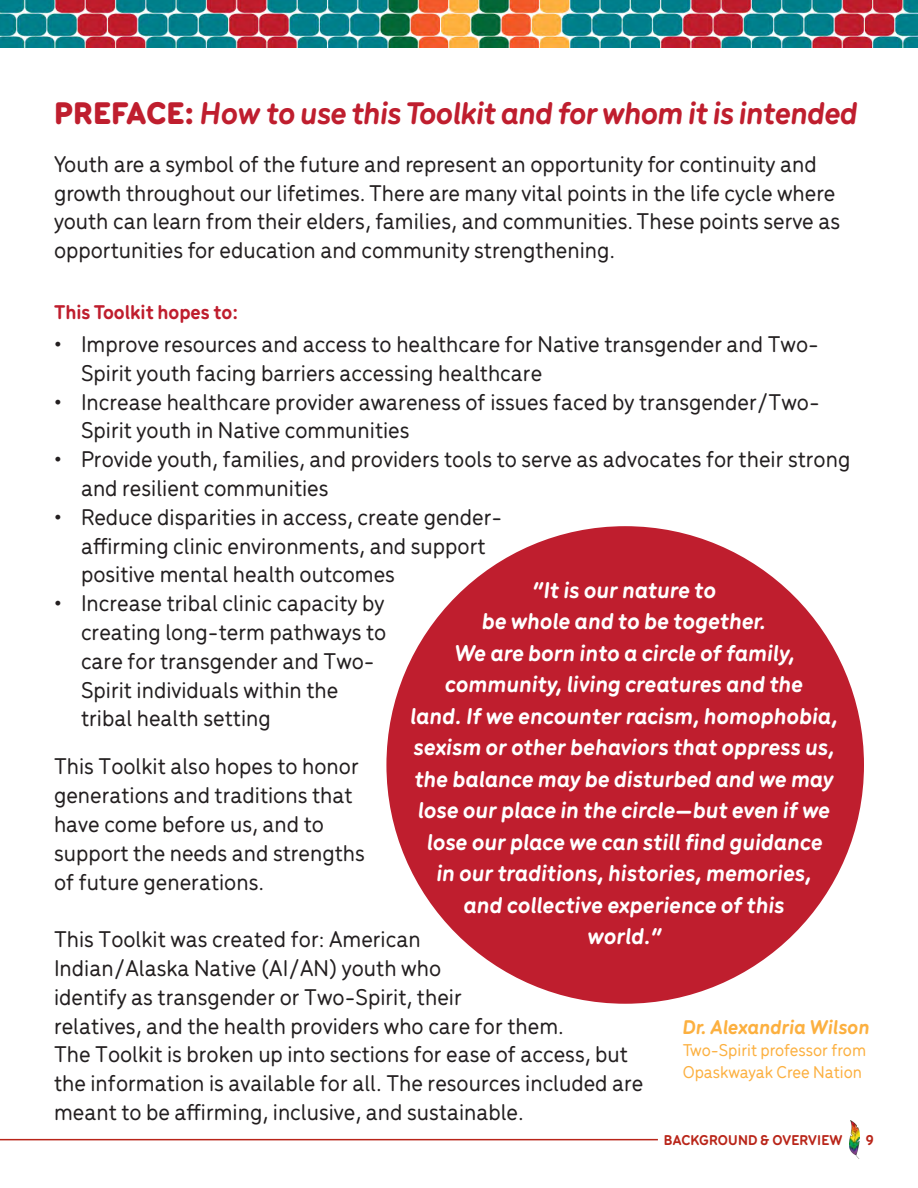
<style>
.page{position:relative;width:918px;height:1188px;background:#fff}
.page>*{position:absolute;margin:0;border:0;box-sizing:border-box;transform-origin:0 0}
.t1{font:italic 700 33px "Menco";letter-spacing:-.02em;color:#bf1e2e}
.t2{font:500 24px/28.8px "Menco";color:#231f20}
.t3{font:italic 700 24px/31.5px "Menco";color:#fff;text-align:center}
.t4{font:700 21px "Menco";color:#bf1e2e}
.t5{font:italic 700 21px "Menco";color:#fcb040}
.t6{font:500 18px/21.6px "Menco";color:#fcb040}
.t7{font:700 15px "Menco";letter-spacing:.01em;color:#b92519}
.s1{font-weight:900;font-style:normal}
</style>
<div class="page">
<img style="left:0;top:0;width:918px;height:48px">
<div style="left:386px;top:526px;width:478px;height:478px;background:#bf1e2e;border-radius:50%"></div>
<hr style="left:0;top:1139px;width:658px;height:1px;background:#b92519">
<img style="left:849px;top:1121px;width:10px;height:37px">
<p class="t1" style="left:54px;top:89px;width:806px"><span class="s1">PREFACE:</span> How to use this Toolkit and for whom it is intended</p>
<p class="t2" style="left:54px;top:148px;width:788px">Youth are a symbol of the future and represent an opportunity for continuity and growth throughout our lifetimes. There are many vital points in the life cycle where youth can learn from their elders, families, and communities. These points serve as opportunities for education and community strengthening.</p>
<p class="t4" style="left:54px;top:297px;width:186px">This Toolkit hopes to:</p>
<p class="t2" style="left:81px;top:328px;width:740px;text-indent:-27px">• Improve resources and access to healthcare for Native transgender and Two-<br>Spirit youth facing barriers accessing healthcare</p>
<p class="t2" style="left:81px;top:386px;width:740px;text-indent:-27px">• Increase healthcare provider awareness of issues faced by transgender/Two-<br>Spirit youth in Native communities</p>
<p class="t2" style="left:81px;top:443px;width:771px;text-indent:-27px">• Provide youth, families, and providers tools to serve as advocates for their strong and resilient communities</p>
<p class="t2" style="left:81px;top:501px;width:423px;text-indent:-27px">• Reduce disparities in access, create gender&shy;affirming clinic environments, and support positive mental health outcomes</p>
<p class="t2" style="left:81px;top:587px;width:307px;text-indent:-27px">• Increase tribal clinic capacity by creating long-term pathways to care for transgender and Two-<br>Spirit individuals within the tribal health setting</p>
<p class="t2" style="left:54px;top:751px;width:312px">This Toolkit also hopes to honor generations and traditions that have come before us, and to support the needs and strengths</p>
<p class="t2" style="left:54px;top:866px;width:212px">of future generations.</p>
<p class="t2" style="left:54px;top:923px;width:591px">This Toolkit was created for: American<br>Indian/Alaska Native (AI/AN) youth who<br>identify as transgender or Two-Spirit, their<br>relatives, and the health providers who care for them.<br>The Toolkit is broken up into sections for ease of access, but the information is available for all. The resources included are meant to be affirming, inclusive, and sustainable.</p>
<p class="t3" style="left:411px;top:573px;width:429px">“It is our nature to<br>be whole and to be together.<br>We are born into a circle of family, community, living creatures and the<br>land. If we encounter racism, homophobia, sexism or other behaviors that oppress us, the balance may be disturbed and we may lose our place in the circle—but even if we lose our place we can still find guidance<br>in our traditions, histories, memories,<br>and collective experience of this<br>world.”</p>
<p class="t5" style="left:683px;top:1012px;width:189px">Dr. Alexandria Wilson</p>
<p class="t6" style="left:683px;top:1038px;width:185px">Two-Spirit professor from<br>Opaskwayak Cree Nation</p>
<p class="t7" style="left:664px;top:1129px;width:180px">BACKGROUND &amp; OVERVIEW</p>
<p class="t7" style="left:866px;top:1129px;width:9px">9</p>
</div>
